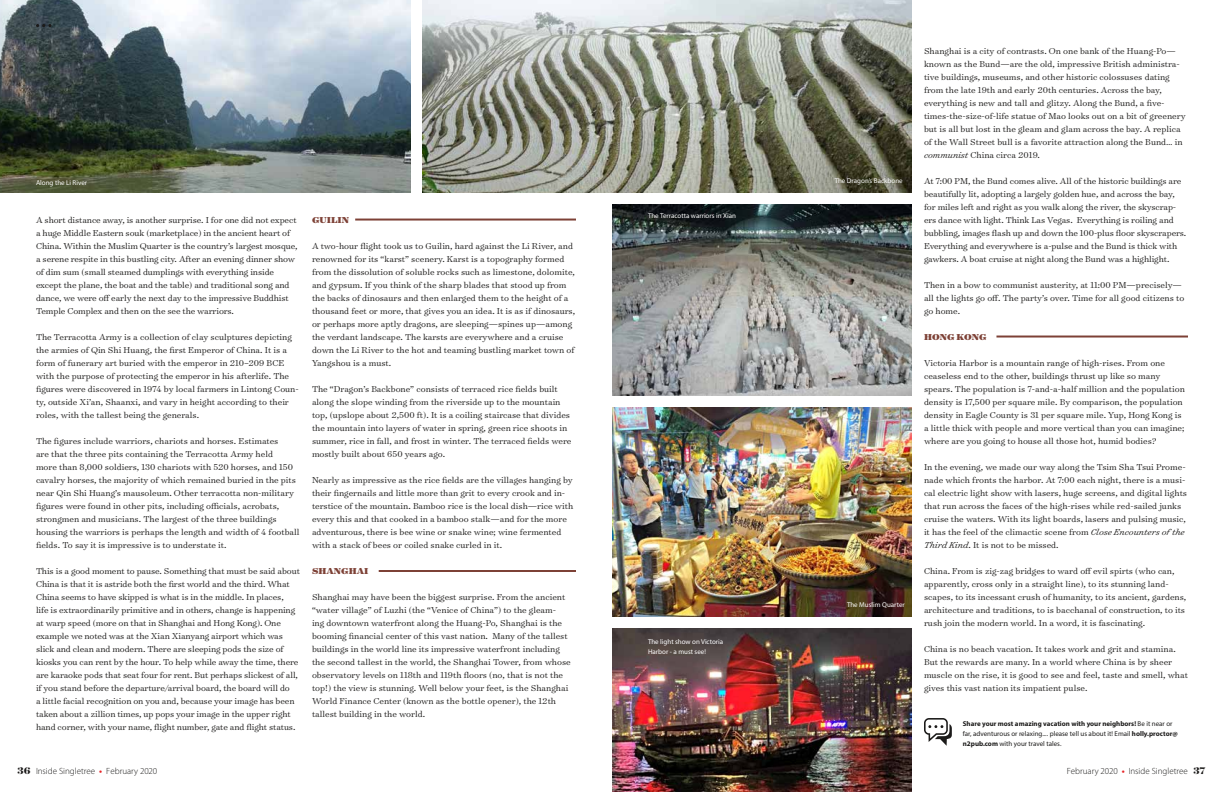
<style>
.page{position:relative;width:1224px;height:792px;background:#fff}
.page>*{position:absolute;margin:0;border:0;box-sizing:border-box;transform-origin:0 0}
.t1{font:300 9.8px/13px "Surveyor Text";color:#1c1b1a}
.t2{font:900 9.8px "Surveyor Text";color:#7d4136}
.t3{font:300 9px "Myriad Pro";color:#1c1b1a}
.t4{font:7px/10px "Myriad Pro";color:#1c1b1a}
.t5{font:7px/10px "Myriad Pro";color:#fff}
.s1{font-style:italic}
.s2{font-weight:700}
.s3{font-family:"Surveyor Display";font-weight:700;font-size:11px}
.s4{font-weight:700;color:#e72528}
</style>
<div class="page">
<svg style="left:924px;top:718px;width:28px;height:28px"></svg>
<img style="left:422px;top:0;width:490px;height:193px">
<img style="left:612px;top:629px;width:300px;height:163px">
<img style="left:612px;top:408px;width:300px;height:209px">
<img style="left:612px;top:205px;width:300px;height:191px">
<img style="left:0;top:0;width:410px;height:193px">
<svg style="left:36px;top:24px;width:15px;height:3px"></svg>
<hr style="left:996px;top:336px;width:192px;height:2px;background:#7d4136">
<hr style="left:379px;top:570px;width:197px;height:2px;background:#7d4136">
<hr style="left:355px;top:219px;width:221px;height:2px;background:#7d4136">
<p class="t5" style="left:36px;top:178px;width:53px">Along the Li River</p>
<p class="t1" style="left:36px;top:213px;width:263px">A short distance away, is another surprise. I for one did not expect a huge Middle Eastern souk (marketplace) in the ancient heart of China. Within the Muslim Quarter is the country’s largest mosque, a serene respite in this bustling city. After an evening dinner show of dim sum (small steamed dumplings with everything inside except the plane, the boat and the table) and traditional song and dance, we were off early the next day to the impressive Buddhist Temple Complex and then on the see the warriors.</p>
<p class="t1" style="left:36px;top:330px;width:264px">The Terracotta Army is a collection of clay sculptures depicting the armies of Qin Shi Huang, the first Emperor of China. It is a form of funerary art buried with the emperor in 210–209 BCE with the purpose of protecting the emperor in his afterlife. The figures were discovered in 1974 by local farmers in Lintong Coun&shy;ty, outside Xi’an, Shaanxi, and vary in height according to their roles, with the tallest being the generals.</p>
<p class="t1" style="left:36px;top:434px;width:265px">The figures include warriors, chariots and horses. Estimates<br>are that the three pits containing the Terracotta Army held<br>more than 8,000 soldiers, 130 chariots with 520 horses, and 150 cavalry horses, the majority of which remained buried in the pits near Qin Shi Huang’s mausoleum. Other terracotta non-military figures were found in other pits, including officials, acrobats, strongmen and musicians. The largest of the three buildings housing the warriors is perhaps the length and width of 4 football fields. To say it is impressive is to understate it.</p>
<p class="t1" style="left:36px;top:564px;width:266px">This is a good moment to pause. Something that must be said about China is that it is astride both the first world and the third. What China seems to have skipped is what is in the middle. In places,<br>life is extraordinarily primitive and in others, change is happening at warp speed (more on that in Shanghai and Hong Kong). One example we noted was at the Xian Xianyang airport which was slick and clean and modern. There are sleeping pods the size of kiosks you can rent by the hour. To help while away the time, there are karaoke pods that seat four for rent. But perhaps slickest of all, if you stand before the departure/arrival board, the board will do<br>a little facial recognition on you and, because your image has been taken about a zillion times, up pops your image in the upper right hand corner, with your name, flight number, gate and flight status.</p>
<p class="t2" style="left:312px;top:213px;width:39px">GUILIN</p>
<p class="t1" style="left:312px;top:239px;width:265px">A two-hour flight took us to Guilin, hard against the Li River, and renowned for its “karst” scenery. Karst is a topography formed from the dissolution of soluble rocks such as limestone, dolomite, and gypsum. If you think of the sharp blades that stood up from the backs of dinosaurs and then enlarged them to the height of a thousand feet or more, that gives you an idea. It is as if dinosaurs, or perhaps more aptly dragons, are sleeping—spines up—among the verdant landscape. The karsts are everywhere and a cruise down the Li River to the hot and teaming bustling market town of Yangshou is a must.</p>
<p class="t1" style="left:312px;top:382px;width:261px">The “Dragon’s Backbone” consists of terraced rice fields built along the slope winding from the riverside up to the mountain top, (upslope about 2,500 ft). It is a coiling staircase that divides the mountain into layers of water in spring, green rice shoots in summer, rice in fall, and frost in winter. The terraced fields were mostly built about 650 years ago.</p>
<p class="t1" style="left:312px;top:473px;width:263px">Nearly as impressive as the rice fields are the villages hanging by their fingernails and little more than grit to every crook and in&shy;terstice of the mountain. Bamboo rice is the local dish—rice with every this and that cooked in a bamboo stalk—and for the more adventurous, there is bee wine or snake wine; wine fermented with a stack of bees or coiled snake curled in it.</p>
<p class="t2" style="left:312px;top:564px;width:58px">SHANGHAI</p>
<p class="t1" style="left:312px;top:590px;width:260px">Shanghai may have been the biggest surprise. From the ancient “water village” of Luzhi (the “Venice of China”) to the gleam&shy;ing downtown waterfront along the Huang-Po, Shanghai is the booming financial center of this vast nation. Many of the tallest buildings in the world line its impressive waterfront including the second tallest in the world, the Shanghai Tower, from whose observatory levels on 118th and 119th floors (no, that is not the top!) the view is stunning. Well below your feet, is the Shanghai World Finance Center (known as the bottle opener), the 12th tallest building in the world.</p>
<p class="t5" style="left:648px;top:210px;width:89px">The Terracotta warriors in Xian</p>
<p class="t5" style="left:648px;top:637px;width:77px">The light show on Victoria<br>Harbor - a must see!</p>
<p class="t5" style="left:835px;top:175px;width:70px">The Dragon’s Backbone</p>
<p class="t5" style="left:847px;top:600px;width:59px">The Muslim Quarter</p>
<p class="t1" style="left:924px;top:44px;width:263px">Shanghai is a city of contrasts. On one bank of the Huang-Po— known as the Bund—are the old, impressive British administra&shy;tive buildings, museums, and other historic colossuses dating from the late 19th and early 20th centuries. Across the bay, everything is new and tall and glitzy. Along the Bund, a five&shy;times-the-size-of-life statue of Mao looks out on a bit of greenery but is all but lost in the gleam and glam across the bay. A replica of the Wall Street bull is a favorite attraction along the Bund… in <span class="s1">communist</span> China circa 2019.</p>
<p class="t1" style="left:924px;top:174px;width:264px">At 7:00 PM, the Bund comes alive. All of the historic buildings are beautifully lit, adopting a largely golden hue, and across the bay, for miles left and right as you walk along the river, the skyscrap&shy;ers dance with light. Think Las Vegas. Everything is roiling and bubbling, images flash up and down the 100-plus floor skyscrapers.<br>Everything and everywhere is a-pulse and the Bund is thick with gawkers. A boat cruise at night along the Bund was a highlight.</p>
<p class="t1" style="left:924px;top:278px;width:262px">Then in a bow to communist austerity, at 11:00 PM—precisely— all the lights go off. The party’s over. Time for all good citizens to go home.</p>
<p class="t2" style="left:924px;top:330px;width:64px">HONG KONG</p>
<p class="t1" style="left:924px;top:356px;width:262px">Victoria Harbor is a mountain range of high-rises. From one ceaseless end to the other, buildings thrust up like so many spears. The population is 7-and-a-half million and the population density is 17,500 per square mile. By comparison, the population density in Eagle County is 31 per square mile. Yup, Hong Kong is a little thick with people and more vertical than you can imagine; where are you going to house all those hot, humid bodies?</p>
<p class="t1" style="left:924px;top:460px;width:265px">In the evening, we made our way along the Tsim Sha Tsui Prome&shy;nade which fronts the harbor. At 7:00 each night, there is a musi&shy;cal electric light show with lasers, huge screens, and digital lights that run across the faces of the high-rises while red-sailed junks cruise the waters. With its light boards, lasers and pulsing music, it has the feel of the climactic scene from <span class="s1">Close Encounters of the Third Kind</span>. It is not to be missed.</p>
<p class="t1" style="left:924px;top:564px;width:264px">China. From is zig-zag bridges to ward off evil spirts (who can, apparently, cross only in a straight line), to its stunning land&shy;scapes, to its incessant crush of humanity, to its ancient, gardens, architecture and traditions, to is bacchanal of construction, to its rush join the modern world. In a word, it is fascinating.</p>
<p class="t1" style="left:924px;top:642px;width:265px">China is no beach vacation. It takes work and grit and stamina.<br>But the rewards are many. In a world where China is by sheer muscle on the rise, it is good to see and feel, taste and smell, what gives this vast nation its impatient pulse.</p>
<p class="t4" style="left:963px;top:719px;width:216px"><span class="s2">Share your most amazing vacation with your neighbors!</span> Be it near or far, adventurous or relaxing.... please tell us about it! Email <span class="s2">holly.proctor@ n2pub.com</span> with your travel tales.</p>
<p class="t3" style="left:18px;top:765px;width:141px"><span class="s3">36</span> Inside Singletree <span class="s4">•</span> February 2020</p>
<p class="t3" style="left:1067px;top:765px;width:140px">February 2020 <span class="s4">•</span> Inside Singletree <span class="s3">37</span></p>
</div>
